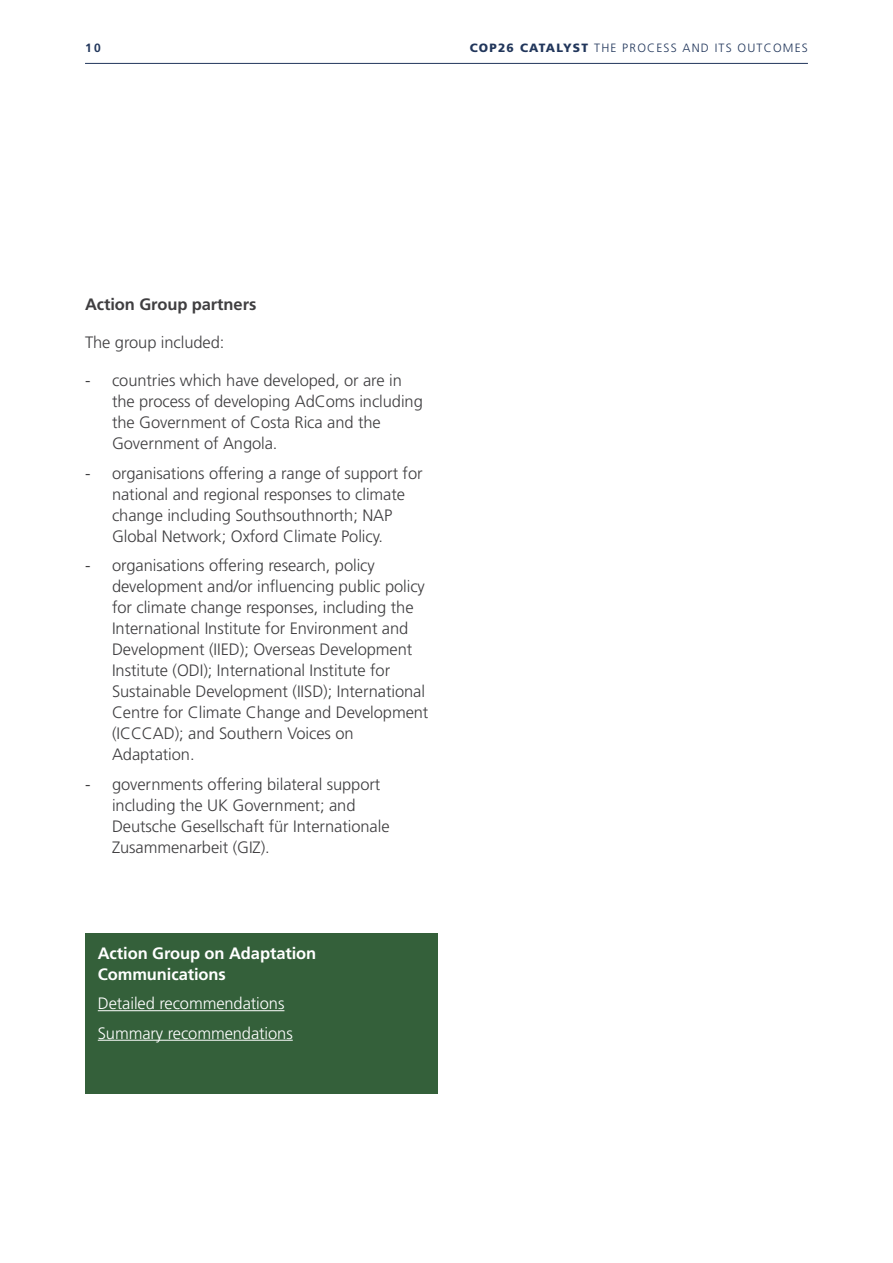
<style>
.page{position:relative;width:893px;height:1263px;background:#fff}
.page>*{position:absolute;margin:0;border:0;box-sizing:border-box;transform-origin:0 0}
.t1{font:300 16.5px/21px "Frutiger";letter-spacing:-.005em;color:#3f3e40}
.t2{font:300 16.5px/29.5px "Frutiger";letter-spacing:-.005em;color:#fff}
.t3{font:700 16.5px/21px "Frutiger";letter-spacing:-.005em;color:#fff}
.t4{font:700 16.5px "Frutiger";letter-spacing:-.005em;color:#3f3e40}
.t5{font:300 12px "Frutiger";letter-spacing:.1em;color:#21365b}
.t6{font:700 12px "Frutiger";color:#21365b}
.s1{font-weight:900}
</style>
<div class="page">
<hr style="left:85px;top:63px;width:723px;height:1px;background:#21365b">
<div style="left:85px;top:933px;width:352px;height:160px;background:#34603a"></div>
<hr style="left:98px;top:1010px;width:186px;height:1px;background:#fff">
<hr style="left:98px;top:1040px;width:195px;height:1px;background:#fff">
<p class="t6" style="left:85px;top:41px;width:17px">10</p>
<p class="t5" style="left:470px;top:41px;width:340px"><span class="s1">COP26 CATALYST</span> THE PROCESS AND ITS OUTCOMES</p>
<p class="t4" style="left:85px;top:295px;width:173px">Action Group partners</p>
<p class="t1" style="left:85px;top:332px;width:141px">The group included:</p>
<p class="t1" style="left:112px;top:370px;width:312px;text-indent:-27px">- countries which have developed, or are in the process of developing AdComs including the Government of Costa Rica and the Government of Angola.</p>
<p class="t1" style="left:112px;top:463px;width:312px;text-indent:-27px">- organisations offering a range of support for national and regional responses to climate change including Southsouthnorth; NAP Global Network; Oxford Climate Policy.</p>
<p class="t1" style="left:112px;top:555px;width:318px;text-indent:-27px">- organisations offering research, policy development and/or influencing public policy for climate change responses, including the International Institute for Environment and Development (IIED); Overseas Development Institute (ODI); International Institute for Sustainable Development (IISD); International Centre for Climate Change and Development (ICCCAD); and Southern Voices on Adaptation.</p>
<p class="t1" style="left:112px;top:774px;width:279px;text-indent:-27px">- governments offering bilateral support including the UK Government; and Deutsche Gesellschaft für Internationale Zusammenarbeit (GIZ).</p>
<p class="t3" style="left:98px;top:942px;width:220px">Action Group on Adaptation<br>Communications</p>
<p class="t2" style="left:98px;top:989px;width:196px">Detailed recommendations<br>Summary recommendations</p>
</div>
